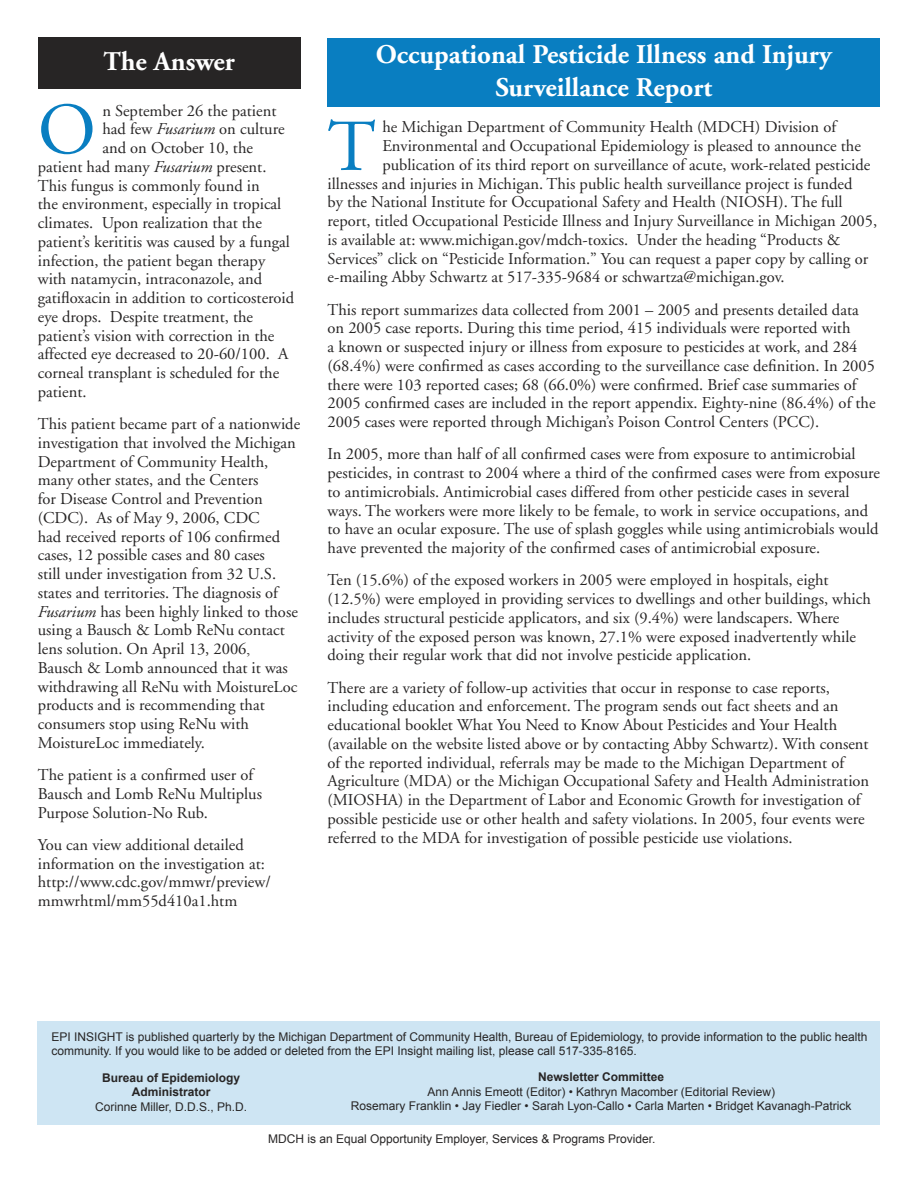
<style>
.page{position:relative;width:918px;height:1188px;background:#fff}
.page>*{position:absolute;margin:0;border:0;box-sizing:border-box;transform-origin:0 0}
.t1{font:73.05px "Adobe Garamond";color:#097ec1}
.t2{font:700 27px/32.4px "Adobe Garamond";color:#fff;text-align:center}
.t3{font:16.5px/18.8px "Adobe Garamond";color:#272525}
.t4{font:12px/14.4px "Arial";color:#272525}
.t5{font:700 12px/14.4px "Arial";color:#272525;text-align:center}
.s1{font-style:italic}
.s2{font-family:"Times New Roman";font-size:15px}
</style>
<div class="page">
<div style="left:38px;top:38px;width:263px;height:51px;background:#272525"></div>
<div style="left:38px;top:1022px;width:842px;height:103px;background:#cee5f3"></div>
<div style="left:328px;top:38px;width:552px;height:68px;background:#097ec1"></div>
<h2 class="t2" style="left:103px;top:46px;width:133px">The Answer</h2>
<h1 class="t1" style="left:38px;top:91px;width:60px">O</h1>
<p class="t3" style="left:102px;top:101px;width:175px">n September 26 the patient</p>
<p class="t3" style="left:102px;top:120px;width:184px">had few <span class="s1">Fusarium</span> on culture</p>
<p class="t3" style="left:102px;top:139px;width:152px">and on October 10, the</p>
<p class="t3" style="left:38px;top:158px;width:230px">patient had many <span class="s1">Fusarium</span> present.</p>
<p class="t3" style="left:38px;top:176px;width:223px">This fungus is commonly found in</p>
<p class="t3" style="left:38px;top:195px;width:245px">the environment, especially in tropical</p>
<p class="t3" style="left:38px;top:214px;width:226px">climates. Upon realization that the</p>
<p class="t3" style="left:38px;top:233px;width:253px">patient’s kerititis was caused by a fungal</p>
<p class="t3" style="left:38px;top:251px;width:229px">infection, the patient began therapy</p>
<p class="t3" style="left:38px;top:270px;width:226px">with natamycin, intraconazole, and</p>
<p class="t3" style="left:38px;top:289px;width:258px">gatifloxacin in addition to corticosteroid</p>
<p class="t3" style="left:38px;top:308px;width:217px">eye drops. Despite treatment, the</p>
<p class="t3" style="left:38px;top:326px;width:238px">patient’s vision with correction in the</p>
<p class="t3" style="left:38px;top:345px;width:252px">affected eye decreased to 20-60/100. A</p>
<p class="t3" style="left:38px;top:364px;width:243px">corneal transplant is scheduled for the</p>
<p class="t3" style="left:38px;top:383px;width:50px">patient.</p>
<p class="t3" style="left:38px;top:415px;width:264px">This patient became part of a nationwide investigation that involved the Michigan Department of Community Health, many other states, and the Centers<br>for Disease Control and Prevention (CDC). As of May 9, 2006, CDC<br>had received reports of 106 confirmed cases, 12 possible cases and 80 cases<br>still under investigation from 32 U.S. states and territories. The diagnosis of <span class="s1">Fusarium</span> has been highly linked to those using a Bausch &amp; Lomb ReNu contact lens solution. On April 13, 2006<span class="s2">,<br></span>Bausch &amp; Lomb announced that it was withdrawing all ReNu with MoistureLoc products and is recommending that consumers stop using ReNu with MoistureLoc immediately.</p>
<p class="t3" style="left:38px;top:766px;width:226px">The patient is a confirmed user of<br>Bausch and Lomb ReNu Multiplus<br>Purpose Solution-No Rub.</p>
<p class="t3" style="left:38px;top:836px;width:235px">You can view additional detailed information on the investigation at: http://www.cdc.gov/mmwr/preview/ mmwrhtml/mm55d410a1.htm</p>
<h2 class="t2" style="left:376px;top:39px;width:458px">Occupational Pesticide Illness and Injury<br>Surveillance Report</h2>
<h1 class="t1" style="left:328px;top:108px;width:50px">T</h1>
<p class="t3" style="left:382px;top:118px;width:455px">he Michigan Department of Community Health (MDCH) Division of</p>
<p class="t3" style="left:382px;top:137px;width:480px">Environmental and Occupational Epidemiology is pleased to announce the</p>
<p class="t3" style="left:382px;top:156px;width:489px">publication of its third report on surveillance of acute, work-related pesticide</p>
<p class="t3" style="left:328px;top:174px;width:526px">illnesses and injuries in Michigan. This public health surveillance project is funded</p>
<p class="t3" style="left:328px;top:193px;width:517px">by the National Institute for Occupational Safety and Health (NIOSH). The full</p>
<p class="t3" style="left:328px;top:212px;width:551px">report, titled Occupational Pesticide Illness and Injury Surveillance in Michigan 2005,</p>
<p class="t3" style="left:328px;top:231px;width:514px">is available at: www.michigan.gov/mdch-toxics. Under the heading “Products &amp;</p>
<p class="t3" style="left:328px;top:249px;width:542px">Services” click on “Pesticide Information.” You can request a paper copy by calling or</p>
<p class="t3" style="left:328px;top:268px;width:459px">e-mailing Abby Schwartz at 517-335-9684 or schwartza@michigan.gov.</p>
<p class="t3" style="left:328px;top:300px;width:550px">This report summarizes data collected from 2001 – 2005 and presents detailed data on 2005 case reports. During this time period, 415 individuals were reported with<br>a known or suspected injury or illness from exposure to pesticides at work, and 284 (68.4%) were confirmed as cases according to the surveillance case definition. In 2005 there were 103 reported cases; 68 (66.0%) were confirmed. Brief case summaries of 2005 confirmed cases are included in the report appendix. Eighty-nine (86.4%) of the 2005 cases were reported through Michigan’s Poison Control Centers (PCC).</p>
<p class="t3" style="left:328px;top:445px;width:554px">In 2005, more than half of all confirmed cases were from exposure to antimicrobial pesticides, in contrast to 2004 where a third of the confirmed cases were from exposure to antimicrobials. Antimicrobial cases differed from other pesticide cases in several ways. The workers were more likely to be female, to work in service occupations, and to have an ocular exposure. The use of splash goggles while using antimicrobials would have prevented the majority of the confirmed cases of antimicrobial exposure.</p>
<p class="t3" style="left:328px;top:571px;width:545px">Ten (15.6%) of the exposed workers in 2005 were employed in hospitals, eight (12.5%) were employed in providing services to dwellings and other buildings, which includes structural pesticide applicators, and six (9.4%) were landscapers. Where activity of the exposed person was known, 27.1% were exposed inadvertently while doing their regular work that did not involve pesticide application.</p>
<p class="t3" style="left:328px;top:678px;width:543px">There are a variety of follow-up activities that occur in response to case reports, including education and enforcement. The program sends out fact sheets and an educational booklet What You Need to Know About Pesticides and Your Health (available on the website listed above or by contacting Abby Schwartz). With consent of the reported individual, referrals may be made to the Michigan Department of Agriculture (MDA) or the Michigan Occupational Safety and Health Administration (MIOSHA) in the Department of Labor and Economic Growth for investigation of possible pesticide use or other health and safety violations. In 2005, four events were referred to the MDA for investigation of possible pesticide use violations.</p>
<p class="t4" style="left:51px;top:1030px;width:817px">EPI INSIGHT is published quarterly by the Michigan Department of Community Health, Bureau of Epidemiology, to provide information to the public health community. If you would like to be added or deleted from the EPI Insight mailing list, please call 517-335-8165.</p>
<p class="t5" style="left:102px;top:1070px;width:140px">Bureau of Epidemiology<br>Administrator</p>
<p class="t4" style="left:95px;top:1099px;width:154px">Corinne Miller, D.D.S., Ph.D.</p>
<p class="t5" style="left:538px;top:1070px;width:128px">Newsletter Committee</p>
<p class="t4" style="left:351px;top:1084px;width:502px;text-align:center">Ann Annis Emeott (Editor) • Kathryn Macomber (Editorial Review)<br>Rosemary Franklin • Jay Fiedler • Sarah Lyon-Callo • Carla Marten • Bridget Kavanagh-Patrick</p>
<p class="t4" style="left:268px;top:1132px;width:389px">MDCH is an Equal Opportunity Employer, Services &amp; Programs Provider.</p>
</div>
